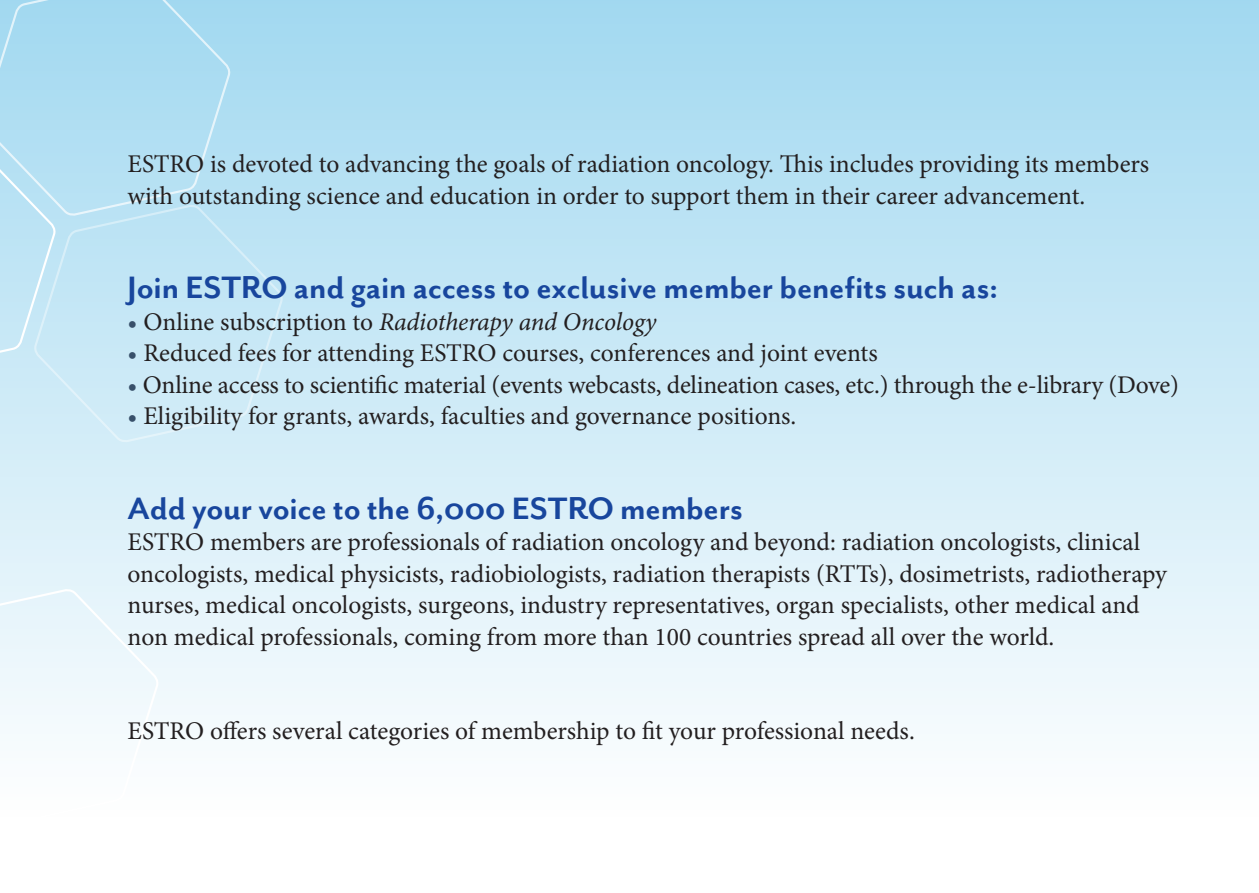
<style>
.page{position:relative;width:1259px;height:893px;background:#fff}
.page>*{position:absolute;margin:0;border:0;box-sizing:border-box;transform-origin:0 0}
.t1{font:36px "Mr Eaves San B";letter-spacing:-.005em;color:#18469d}
.t2{font:25.5px/31.5px "Minion Pro";letter-spacing:-.005em;color:#231f20}
.t3{font:italic 25.5px "Minion Pro";letter-spacing:-.005em;color:#231f20}
.s1{font-style:normal;color:#38506a}
.s2{font-style:normal}
.s3{color:#38506a}
</style>
<div class="page">
<div style="left:0;top:0;width:1259px;height:893px;background:linear-gradient(to bottom,#a2d9f0,#fff)"></div>
<svg style="left:0;top:217px;width:34px;height:159px;background:#c4e6f5"></svg>
<svg style="left:0;top:0;width:230px;height:217px;background:#aeddf2"></svg>
<svg style="left:34px;top:203px;width:249px;height:241px;background:#c7e7f6"></svg>
<svg style="left:0;top:588px;width:159px;height:240px"></svg>
<p class="t2" style="left:128px;top:148px;width:1023px">ESTRO is devoted to advancing the goals of radiation oncology. This includes providing its members with outstanding science and education in order to support them in their career advancement.</p>
<p class="t1" style="left:128px;top:267px;width:872px">Join ESTRO and gain access to exclusive member benefits such as:</p>
<p class="t3" style="left:128px;top:304px;width:530px"><span class="s1">•</span> <span class="s2">Online subscription to</span> Radiotherapy and Oncology</p>
<p class="t2" style="left:128px;top:337px;width:751px"><span class="s3">•</span> Reduced fees for attending ESTRO courses, conferences and joint events</p>
<p class="t2" style="left:128px;top:369px;width:1053px"><span class="s3">•</span> Online access to scientific material (events webcasts, delineation cases, etc.) through the e-library (Dove)</p>
<p class="t2" style="left:128px;top:400px;width:670px"><span class="s3">•</span> Eligibility for grants, awards, faculties and governance positions.</p>
<p class="t1" style="left:128px;top:488px;width:617px">Add your voice to the 6,000 ESTRO members</p>
<p class="t2" style="left:128px;top:526px;width:1040px">ESTRO members are professionals of radiation oncology and beyond: radiation oncologists, clinical oncologists, medical physicists, radiobiologists, radiation therapists (RTTs), dosimetrists, radiotherapy nurses, medical oncologists, surgeons, industry representatives, organ specialists, other medical and non medical professionals, coming from more than 100 countries spread all over the world.</p>
<p class="t2" style="left:128px;top:715px;width:788px">ESTRO offers several categories of membership to fit your professional needs.</p>
</div>
